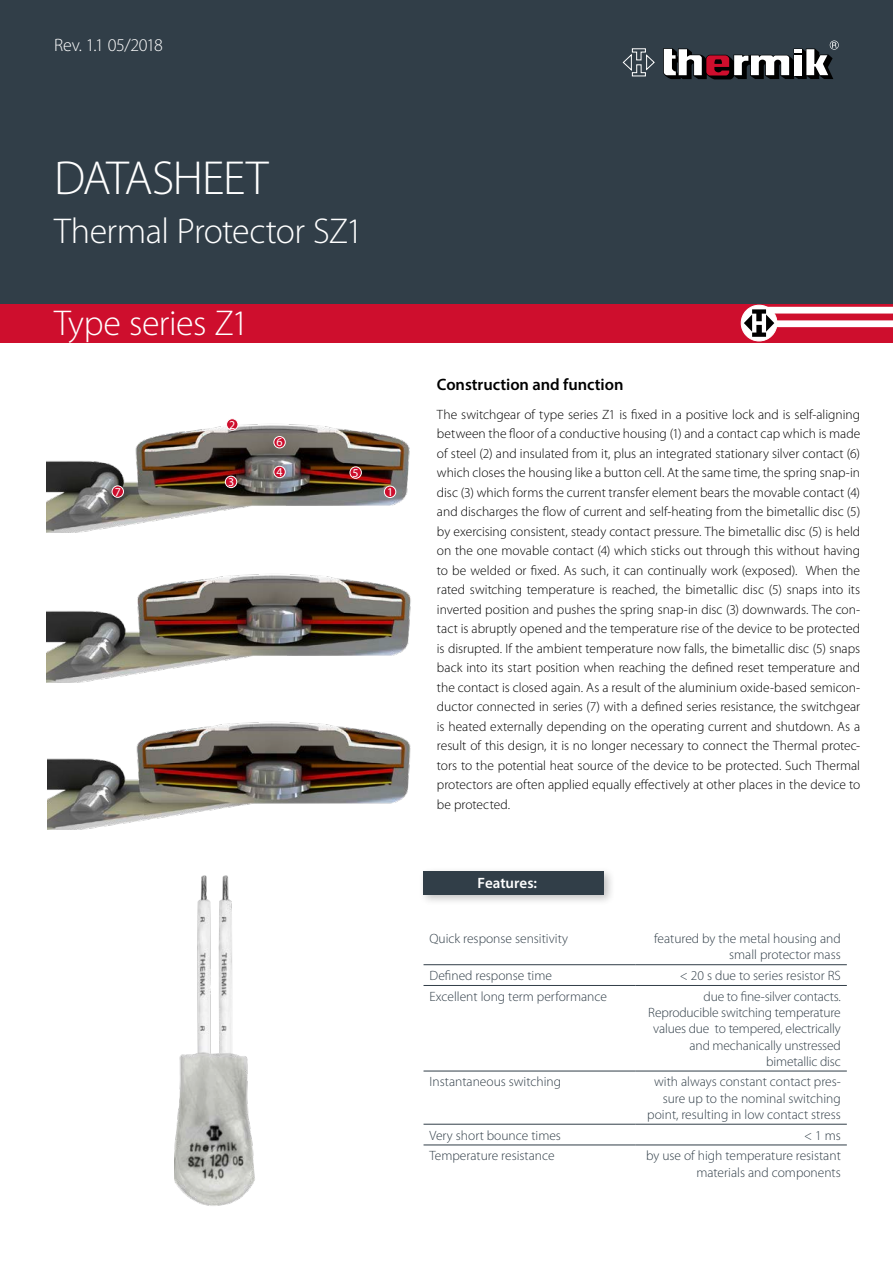
<style>
.page{position:relative;width:893px;height:1263px;background:#fff}
.page>*{position:absolute;margin:0;border:0;box-sizing:border-box;transform-origin:0 0}
.t1{font:300 48px "Myriad Pro";letter-spacing:-.03em;color:#fff}
.t2{font:300 36px "Myriad Pro";letter-spacing:-.015em;color:#fff}
.t3{font:300 18px "Myriad Pro";letter-spacing:-.025em;color:#fff}
.t4{font:600 16.5px "Myriad Pro";color:#000}
.t5{font:600 15px "Myriad Pro";color:#fff}
.t6{font:300 13.5px/19.5px "Myriad Pro";color:#000;text-align:justify}
.t7{font:300 13.5px/16.2px "Myriad Pro";color:#313e48;text-align:right}
.t8{font:12px "Myriad Pro";color:#fff}
</style>
<div class="page">
<div style="left:0;top:0;width:893px;height:306px;background:#313e48"></div>
<div style="left:0;top:304px;width:893px;height:38px;background:#ce0e2d"></div>
<div style="left:743px;top:320px;width:150px;height:7px;background:#fff"></div>
<div style="left:758px;top:307px;width:135px;height:7px;background:#fff"></div>
<div style="left:741px;top:305px;width:36px;height:36px;background:#fff;border-radius:50%"></div>
<div style="left:741px;top:305px;width:36px;height:36px;border:1px solid #fff;border-radius:50%"></div>
<svg style="left:744px;top:309px;width:30px;height:28px"></svg>
<svg style="left:663px;top:42px;width:174px;height:37px"></svg>
<svg style="left:622px;top:48px;width:33px;height:29px"></svg>
<div style="left:418px;top:866px;width:197px;height:40px;background:#000;opacity:.25"></div>
<div style="left:423px;top:872px;width:181px;height:23px;background:#313e48"></div>
<hr style="left:423px;top:964px;width:212px;height:1px;background:#313e48">
<hr style="left:635px;top:964px;width:212px;height:1px;background:#313e48">
<hr style="left:423px;top:985px;width:212px;height:1px;background:#313e48">
<hr style="left:635px;top:985px;width:212px;height:1px;background:#313e48">
<hr style="left:423px;top:1071px;width:212px;height:1px;background:#313e48">
<hr style="left:635px;top:1071px;width:212px;height:1px;background:#313e48">
<hr style="left:423px;top:1124px;width:212px;height:1px;background:#313e48">
<hr style="left:635px;top:1124px;width:212px;height:1px;background:#313e48">
<hr style="left:423px;top:1145px;width:212px;height:1px;background:#313e48">
<hr style="left:635px;top:1145px;width:212px;height:1px;background:#313e48">
<img style="left:46px;top:574px;width:365px;height:108px">
<img style="left:48px;top:722px;width:363px;height:108px">
<img style="left:46px;top:420px;width:364px;height:113px">
<div style="left:225px;top:476px;width:12px;height:12px;background:#ce0e2d;border-radius:50%"></div>
<div style="left:225px;top:476px;width:12px;height:12px;border:1px solid #fff;border-radius:50%"></div>
<div style="left:274px;top:466px;width:11px;height:12px;background:#ce0e2d;border-radius:50%"></div>
<div style="left:273px;top:466px;width:13px;height:12px;border:1px solid #fff;border-radius:50%"></div>
<div style="left:350px;top:467px;width:11px;height:11px;background:#ce0e2d;border-radius:50%"></div>
<div style="left:350px;top:466px;width:12px;height:13px;border:1px solid #fff;border-radius:50%"></div>
<div style="left:112px;top:486px;width:11px;height:11px;background:#ce0e2d;border-radius:50%"></div>
<div style="left:112px;top:485px;width:12px;height:13px;border:1px solid #fff;border-radius:50%"></div>
<div style="left:274px;top:436px;width:11px;height:12px;background:#ce0e2d;border-radius:50%"></div>
<div style="left:273px;top:436px;width:13px;height:12px;border:1px solid #fff;border-radius:50%"></div>
<div style="left:384px;top:486px;width:12px;height:11px;background:#ce0e2d;border-radius:50%"></div>
<div style="left:384px;top:486px;width:12px;height:12px;border:1px solid #fff;border-radius:50%"></div>
<div style="left:227px;top:419px;width:11px;height:11px;background:#ce0e2d;border-radius:50%"></div>
<div style="left:226px;top:418px;width:12px;height:12px;border:1px solid #fff;border-radius:50%"></div>
<img style="left:175px;top:875px;width:80px;height:331px">
<h3 class="t3" style="left:54px;top:35px;width:110px">Rev. 1.1 05/2018</h3>
<h1 class="t1" style="left:54px;top:152px;width:216px">DATASHEET</h1>
<h2 class="t2" style="left:54px;top:211px;width:311px">Thermal Protector SZ1</h2>
<h2 class="t2" style="left:54px;top:303px;width:196px">Type series Z1</h2>
<p class="t4" style="left:437px;top:374px;width:188px">Construction and function</p>
<p class="t8" style="left:115px;top:484px;width:8px">7</p>
<p class="t8" style="left:229px;top:417px;width:8px">2</p>
<p class="t6" style="left:437px;top:405px;width:425px">The switchgear of type series Z1 is fixed in a positive lock and is self-aligning between the floor of a conductive housing (1) and a contact cap which is made of steel (2) and insulated from it, plus an integrated stationary silver contact (6) which closes the housing like a button cell. At the same time, the spring snap-in disc (3) which forms the current transfer element bears the movable contact (4) and discharges the flow of current and self-heating from the bimetallic disc (5) by exercising consistent, steady contact pressure. The bimetallic disc (5) is held on the one movable contact (4) which sticks out through this without having to be welded or fixed. As such, it can continually work (exposed). When the rated switching temperature is reached, the bimetallic disc (5) snaps into its inverted position and pushes the spring snap-in disc (3) downwards. The con&shy;tact is abruptly opened and the temperature rise of the device to be protected is disrupted. If the ambient temperature now falls, the bimetallic disc (5) snaps back into its start position when reaching the defined reset temperature and the contact is closed again. As a result of the aluminium oxide-based semicon&shy;ductor connected in series (7) with a defined series resistance, the switchgear is heated externally depending on the operating current and shutdown. As a result of this design, it is no longer necessary to connect the Thermal protec&shy;tors to the potential heat source of the device to be protected. Such Thermal protectors are often applied equally effectively at other places in the device to be protected.</p>
<p class="t8" style="left:277px;top:435px;width:8px">6</p>
<p class="t8" style="left:277px;top:465px;width:8px">4</p>
<p class="t8" style="left:353px;top:465px;width:8px">5</p>
<p class="t8" style="left:228px;top:475px;width:8px">3</p>
<p class="t8" style="left:387px;top:485px;width:8px">1</p>
<p class="t5" style="left:477px;top:873px;width:61px">Features:</p>
<p class="t7" style="left:429px;top:931px;width:140px">Quick response sensitivity</p>
<p class="t7" style="left:654px;top:931px;width:188px">featured by the metal housing and small protector mass</p>
<p class="t7" style="left:429px;top:968px;width:124px">Defined response time</p>
<p class="t7" style="left:680px;top:968px;width:162px">&lt; 20 s due to series resistor RS</p>
<p class="t7" style="left:429px;top:988px;width:179px">Excellent long term performance</p>
<p class="t7" style="left:648px;top:988px;width:194px">due to fine-silver contacts.<br>Reproducible switching temperature values due to tempered, electrically and mechanically unstressed bimetallic disc</p>
<p class="t7" style="left:429px;top:1074px;width:133px">Instantaneous switching</p>
<p class="t7" style="left:647px;top:1074px;width:195px">with always constant contact pres&shy;sure up to the nominal switching point, resulting in low contact stress</p>
<p class="t7" style="left:429px;top:1127px;width:133px">Very short bounce times</p>
<p class="t7" style="left:804px;top:1127px;width:38px">&lt; 1 ms</p>
<p class="t7" style="left:429px;top:1148px;width:127px">Temperature resistance</p>
<p class="t7" style="left:646px;top:1148px;width:196px">by use of high temperature resistant materials and components</p>
</div>
